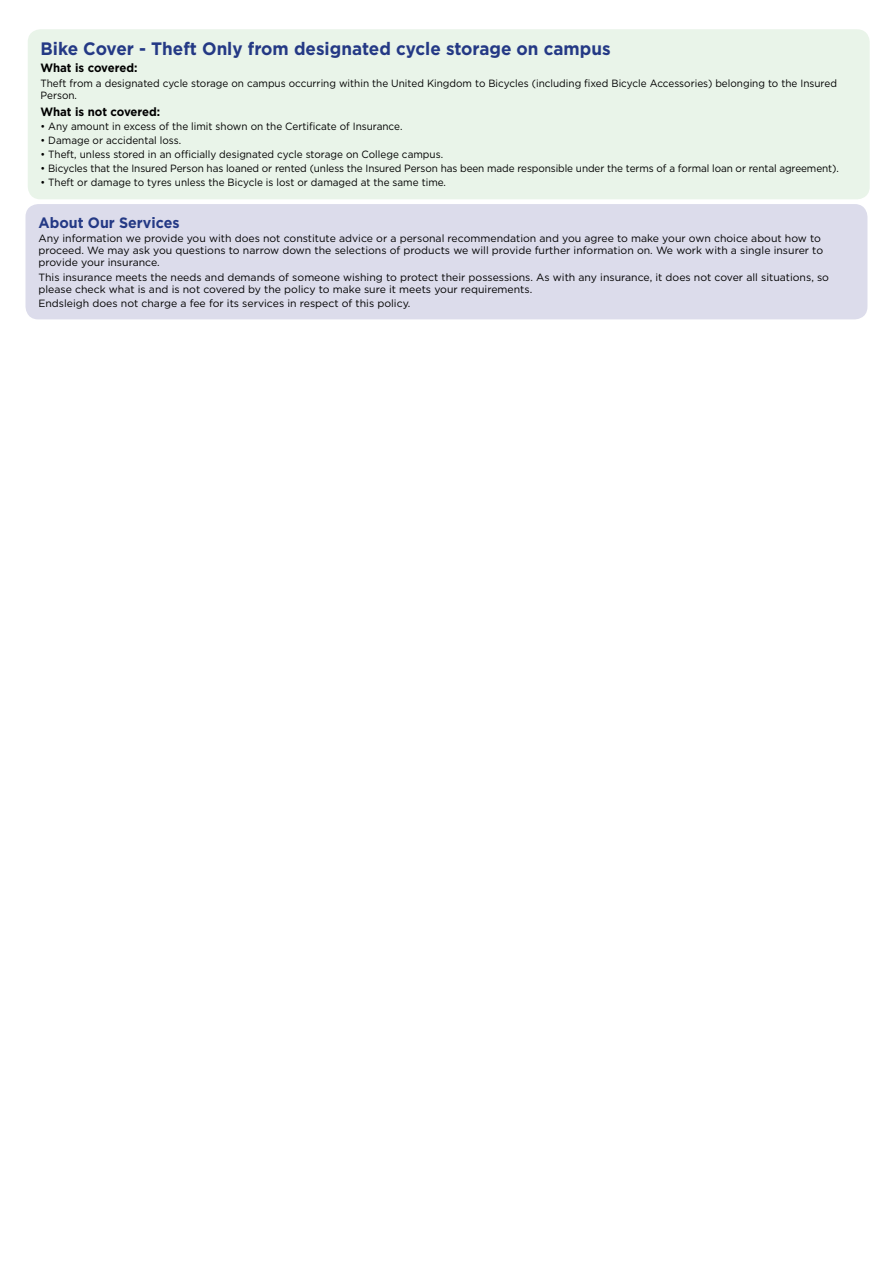
<style>
.page{position:relative;width:893px;height:1263px;background:#fff}
.page>*{position:absolute;margin:0;border:0;box-sizing:border-box;transform-origin:0 0}
.t1{font:700 18px "Gotham";color:#243985;scale:.95 1}
.t2{font:700 15px "Gotham";color:#243985;scale:.95 1}
.t3{font:700 12px "Gotham";letter-spacing:-.005em;color:#000;scale:.95 1}
.t4{font:10.5px/12px "Gotham";color:#000}
.t5{font:10.5px/12px "Gotham";color:#000;scale:.95 1}
</style>
<div class="page">
<div style="left:26px;top:204px;width:841px;height:115px;background:#dcdceb;border-radius:13px"></div>
<div style="left:28px;top:29px;width:842px;height:170px;background:#e9f4e9;border-radius:13px"></div>
<h1 class="t1" style="left:41px;top:37px;width:602px">Bike Cover - Theft Only from designated cycle storage on campus</h1>
<p class="t3" style="left:41px;top:60px;width:104px">What is covered:</p>
<p class="t5" style="left:41px;top:77px;width:840px">Theft from a designated cycle storage on campus occurring within the United Kingdom to Bicycles (including fixed Bicycle Accessories) belonging to the Insured<br>Person.</p>
<p class="t3" style="left:41px;top:104px;width:128px">What is not covered:</p>
<p class="t5" style="left:41px;top:120px;width:382px">• Any amount in excess of the limit shown on the Certificate of Insurance.</p>
<p class="t5" style="left:41px;top:134px;width:150px">• Damage or accidental loss.</p>
<p class="t5" style="left:41px;top:148px;width:425px">• Theft, unless stored in an officially designated cycle storage on College campus.</p>
<p class="t5" style="left:41px;top:162px;width:842px">• Bicycles that the Insured Person has loaned or rented (unless the Insured Person has been made responsible under the terms of a formal loan or rental agreement).</p>
<p class="t5" style="left:41px;top:176px;width:428px">• Theft or damage to tyres unless the Bicycle is lost or damaged at the same time.</p>
<h2 class="t2" style="left:38px;top:213px;width:150px">About Our Services</h2>
<p class="t4" style="left:38px;top:232px;width:786px">Any information we provide you with does not constitute advice or a personal recommendation and you agree to make your own choice about how to proceed. We may ask you questions to narrow down the selections of products we will provide further information on. We work with a single insurer to provide your insurance.</p>
<p class="t4" style="left:38px;top:271px;width:792px">This insurance meets the needs and demands of someone wishing to protect their possessions. As with any insurance, it does not cover all situations, so please check what is and is not covered by the policy to make sure it meets your requirements.</p>
<p class="t4" style="left:38px;top:297px;width:374px">Endsleigh does not charge a fee for its services in respect of this policy.</p>
</div>
